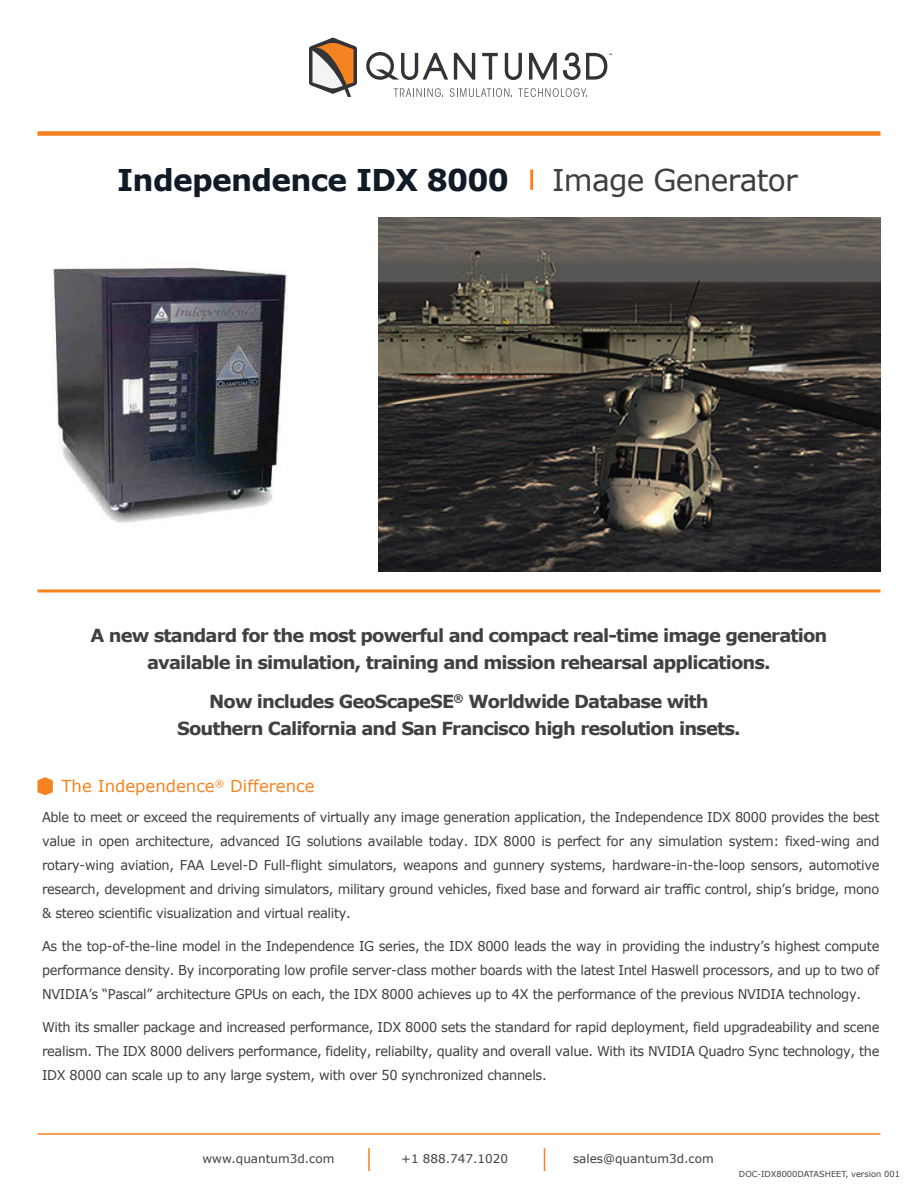
<style>
.page{position:relative;width:918px;height:1188px;background:#fff}
.page>*{position:absolute;margin:0;border:0;box-sizing:border-box;transform-origin:0 0}
.t1{font:700 30px "Verdana";letter-spacing:-.025em;color:#101b26}
.t2{font:30px "Verdana";letter-spacing:-.025em;color:#3e3e3f}
.t3{font:700 18px/27px "Verdana";letter-spacing:-.05em;color:#413f41;text-align:center}
.t4{font:16.5px "Verdana";color:#f58320}
.t5{font:13.5px/24px "Verdana";letter-spacing:-.025em;color:#3e3e3f;text-align:justify;scale:.96 1}
.t6{font:12px "Verdana";color:#413f41}
.t7{font:8.25px "Verdana";color:#413f41}
</style>
<div class="page">
<hr style="left:530px;top:170px;width:3px;height:20px;background:#f58321">
<hr style="left:38px;top:1133px;width:842px;height:2px;background:#f58321">
<svg style="left:309px;top:38px;width:48px;height:59px"></svg>
<svg style="left:366px;top:52px;width:82px;height:28px"></svg>
<svg style="left:529px;top:53px;width:28px;height:27px"></svg>
<svg style="left:482px;top:53px;width:16px;height:27px"></svg>
<svg style="left:505px;top:53px;width:17px;height:27px"></svg>
<svg style="left:454px;top:53px;width:21px;height:27px"></svg>
<svg style="left:518px;top:88px;width:69px;height:9px"></svg>
<svg style="left:450px;top:88px;width:62px;height:9px"></svg>
<svg style="left:394px;top:88px;width:49px;height:9px"></svg>
<svg style="left:563px;top:52px;width:49px;height:28px"></svg>
<svg style="left:37px;top:777px;width:16px;height:18px"></svg>
<div style="left:38px;top:131px;width:842px;height:5px;background:#f58120"></div>
<hr style="left:368px;top:1148px;width:2px;height:23px;background:#f58321">
<svg style="left:544px;top:1148px;width:1px;height:23px"></svg>
<img style="left:52px;top:267px;width:236px;height:256px">
<hr style="left:38px;top:590px;width:842px;height:2px;background:#f58321">
<img style="left:378px;top:218px;width:502px;height:354px">
<h1 class="t1" style="left:117px;top:159px;width:393px">Independence IDX 8000</h1>
<h1 class="t2" style="left:552px;top:159px;width:247px">Image Generator</h1>
<h2 class="t3" style="left:91px;top:622px;width:738px">A new standard for the most powerful and compact real-time image generation available in simulation, training and mission rehearsal applications.</h2>
<h2 class="t3" style="left:177px;top:688px;width:565px">Now includes GeoScapeSE<sup>®</sup> Worldwide Database with<br>Southern California and San Francisco high resolution insets.</h2>
<p class="t4" style="left:62px;top:775px;width:255px">The Independence<sup>®</sup> Difference</p>
<p class="t5" style="left:42px;top:805px;width:874px">Able to meet or exceed the requirements of virtually any image generation application, the Independence IDX 8000 provides the best value in open architecture, advanced IG solutions available today. IDX 8000 is perfect for any simulation system: fixed-wing and rotary-wing aviation, FAA Level-D Full-flight simulators, weapons and gunnery systems, hardware-in-the-loop sensors, automotive research, development and driving simulators, military ground vehicles, fixed base and forward air traffic control, ship’s bridge, mono &amp; stereo scientific visualization and virtual reality.</p>
<p class="t5" style="left:42px;top:934px;width:874px">As the top-of-the-line model in the Independence IG series, the IDX 8000 leads the way in providing the industry’s highest compute performance density. By incorporating low profile server-class mother boards with the latest Intel Haswell processors, and up to two of NVIDIA’s “Pascal” architecture GPUs on each, the IDX 8000 achieves up to 4X the performance of the previous NVIDIA technology.</p>
<p class="t5" style="left:42px;top:1015px;width:874px">With its smaller package and increased performance, IDX 8000 sets the standard for rapid deployment, field upgradeability and scene realism. The IDX 8000 delivers performance, fidelity, reliabilty, quality and overall value. With its NVIDIA Quadro Sync technology, the IDX 8000 can scale up to any large system, with over 50 synchronized channels.</p>
<p class="t6" style="left:202px;top:1150px;width:133px">www.quantum3d.com</p>
<p class="t6" style="left:401px;top:1150px;width:108px">+1 888.747.1020</p>
<p class="t6" style="left:573px;top:1150px;width:142px">sales@quantum3d.com</p>
<p class="t7" style="left:739px;top:1169px;width:162px">DOC-IDX8000DATASHEET, version 001</p>
</div>
